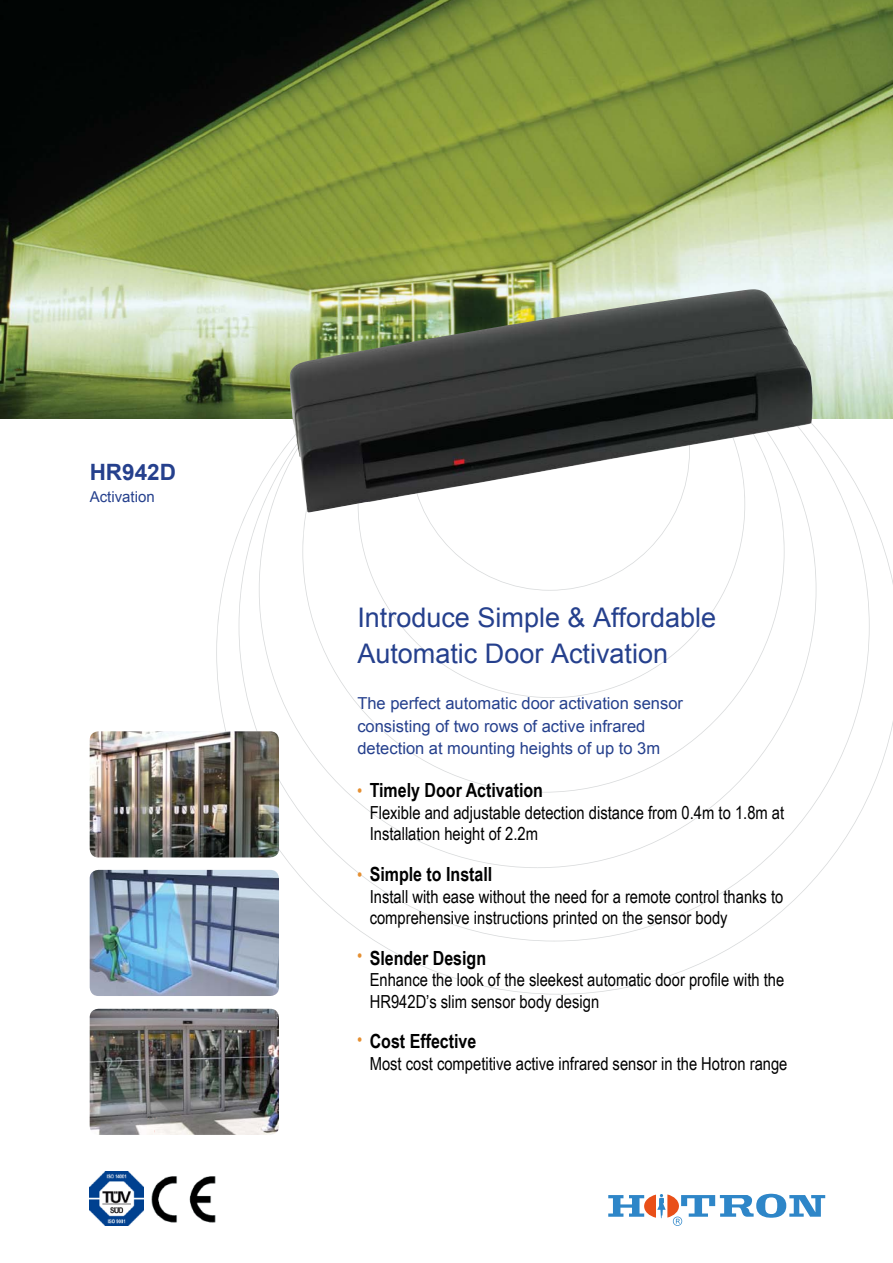
<style>
.page{position:relative;width:893px;height:1263px;background:#fff}
.page>*{position:absolute;margin:0;border:0;box-sizing:border-box;transform-origin:0 0}
.t1{font:27px/36px "Arial";color:#25408d}
.t2{font:700 22.5px "Arial";color:#25408d}
.t3{font:700 19.5px "Arial Narrow";color:#000}
.t4{font:18px/21.6px "Arial Narrow";color:#000}
.t5{font:18px "Arial Narrow";color:#e58f31}
.t6{font:16.5px/22.5px "Arial";color:#25408d}
.t7{font:15px "Arial";color:#25408d}
.s1{font-weight:400;font-size:18px;color:#e58f31}
</style>
<div class="page">
<svg style="left:238px;top:418px;width:631px;height:523px"></svg>
<svg style="left:259px;top:418px;width:278px;height:450px"></svg>
<svg style="left:537px;top:418px;width:279px;height:450px"></svg>
<svg style="left:302px;top:513px;width:238px;height:280px"></svg>
<svg style="left:540px;top:513px;width:244px;height:280px"></svg>
<svg style="left:358px;top:513px;width:192px;height:185px"></svg>
<svg style="left:550px;top:513px;width:195px;height:185px"></svg>
<svg style="left:410px;top:513px;width:280px;height:78px"></svg>
<img style="left:0;top:0;width:892px;height:418px">
<img style="left:289px;top:289px;width:523px;height:224px">
<img style="left:90px;top:1009px;width:189px;height:126px">
<img style="left:90px;top:870px;width:189px;height:126px">
<img style="left:90px;top:731px;width:189px;height:126px">
<svg style="left:148px;top:1117px;width:10px;height:3px"></svg>
<img style="left:152px;top:1176px;width:64px;height:47px">
<img style="left:90px;top:1172px;width:54px;height:54px">
<svg style="left:608px;top:1193px;width:217px;height:33px"></svg>
<p class="t2" style="left:90px;top:457px;width:88px">HR942D</p>
<p class="t7" style="left:90px;top:487px;width:67px">Activation</p>
<h1 class="t1" style="left:357px;top:600px;width:360px">Introduce Simple &amp; Affordable<br>Automatic Door Activation</h1>
<p class="t6" style="left:357px;top:692px;width:327px">The perfect automatic door activation sensor consisting of two rows of active infrared detection at mounting heights of up to 3m</p>
<p class="t3" style="left:357px;top:776px;width:187px"><span class="s1">•</span> Timely Door Activation</p>
<p class="t4" style="left:370px;top:801px;width:416px">Flexible and adjustable detection distance from 0.4m to 1.8m at<br>Installation height of 2.2m</p>
<p class="t3" style="left:357px;top:859px;width:137px"><span class="s1">•</span> Simple to Install</p>
<p class="t4" style="left:370px;top:885px;width:415px">Install with ease without the need for a remote control thanks to comprehensive instructions printed on the sensor body</p>
<p class="t3" style="left:370px;top:943px;width:118px">Slender Design</p>
<p class="t4" style="left:370px;top:968px;width:416px">Enhance the look of the sleekest automatic door profile with the<br>HR942D’s slim sensor body design</p>
<p class="t3" style="left:370px;top:1027px;width:108px">Cost Effective</p>
<p class="t4" style="left:370px;top:1052px;width:419px">Most cost competitive active infrared sensor in the Hotron range</p>
<p class="t5" style="left:357px;top:942px;width:7px">•</p>
<p class="t5" style="left:357px;top:1026px;width:7px">•</p>
</div>
